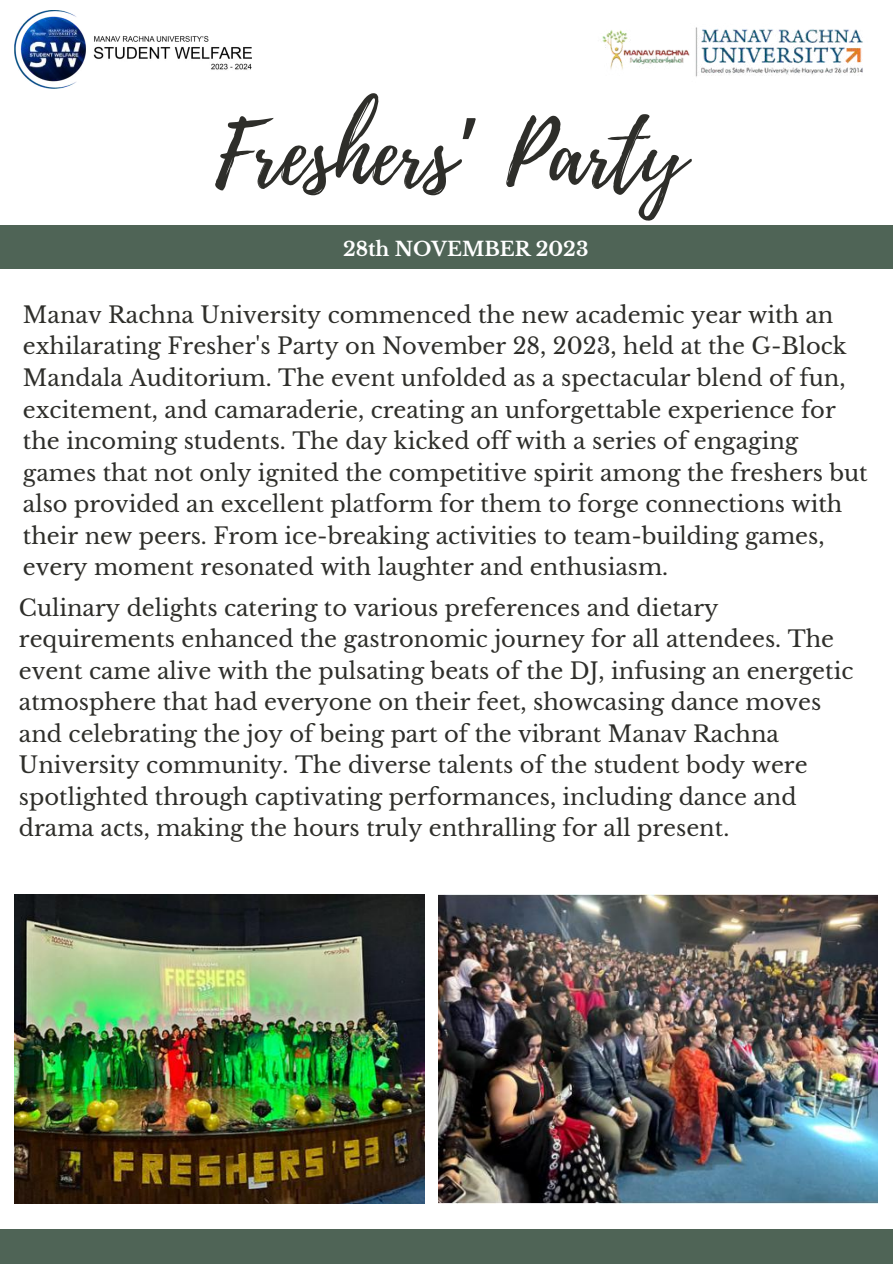
<style>
.page{position:relative;width:893px;height:1264px;background:#fff}
.page>*{position:absolute;margin:0;border:0;box-sizing:border-box;transform-origin:0 0}
.t1{font:85.5px "Playlist Script";color:#2e2e2a}
.t2{font:22.5px/31.5px "Libre Baskerville";color:#2e2e2a}
.t3{font:700 19.5px "Libre Baskerville";color:#fff}
.s1{font-family:"Noto Sans Gurmukhi"}
</style>
<div class="page">
<div style="left:0;top:1228px;width:892px;height:35px;background:#4f6456"></div>
<img style="left:15px;top:10px;width:236px;height:79px">
<img style="left:602px;top:27px;width:261px;height:50px">
<img style="left:438px;top:894px;width:439px;height:309px">
<img style="left:15px;top:894px;width:409px;height:309px">
<div style="left:0;top:225px;width:892px;height:44px;background:#4f6456"></div>
<h1 class="t1" style="left:215px;top:93px;width:472px">Freshers<span class="s1">’</span> Party</h1>
<p class="t3" style="left:343px;top:237px;width:247px">28th NOVEMBER 2023</p>
<p class="t2" style="left:23px;top:299px;width:846px">Manav Rachna University commenced the new academic year with an exhilarating Fresher's Party on November 28, 2023, held at the G-Block Mandala Auditorium. The event unfolded as a spectacular blend of fun, excitement, and camaraderie, creating an unforgettable experience for the incoming students. The day kicked off with a series of engaging games that not only ignited the competitive spirit among the freshers but also provided an excellent platform for them to forge connections with their new peers. From ice-breaking activities to team-building games, every moment resonated with laughter and enthusiasm.</p>
<p class="t2" style="left:19px;top:592px;width:836px">Culinary delights catering to various preferences and dietary requirements enhanced the gastronomic journey for all attendees. The event came alive with the pulsating beats of the DJ, infusing an energetic atmosphere that had everyone on their feet, showcasing dance moves and celebrating the joy of being part of the vibrant Manav Rachna University community. The diverse talents of the student body were spotlighted through captivating performances, including dance and drama acts, making the hours truly enthralling for all present.</p>
</div>
